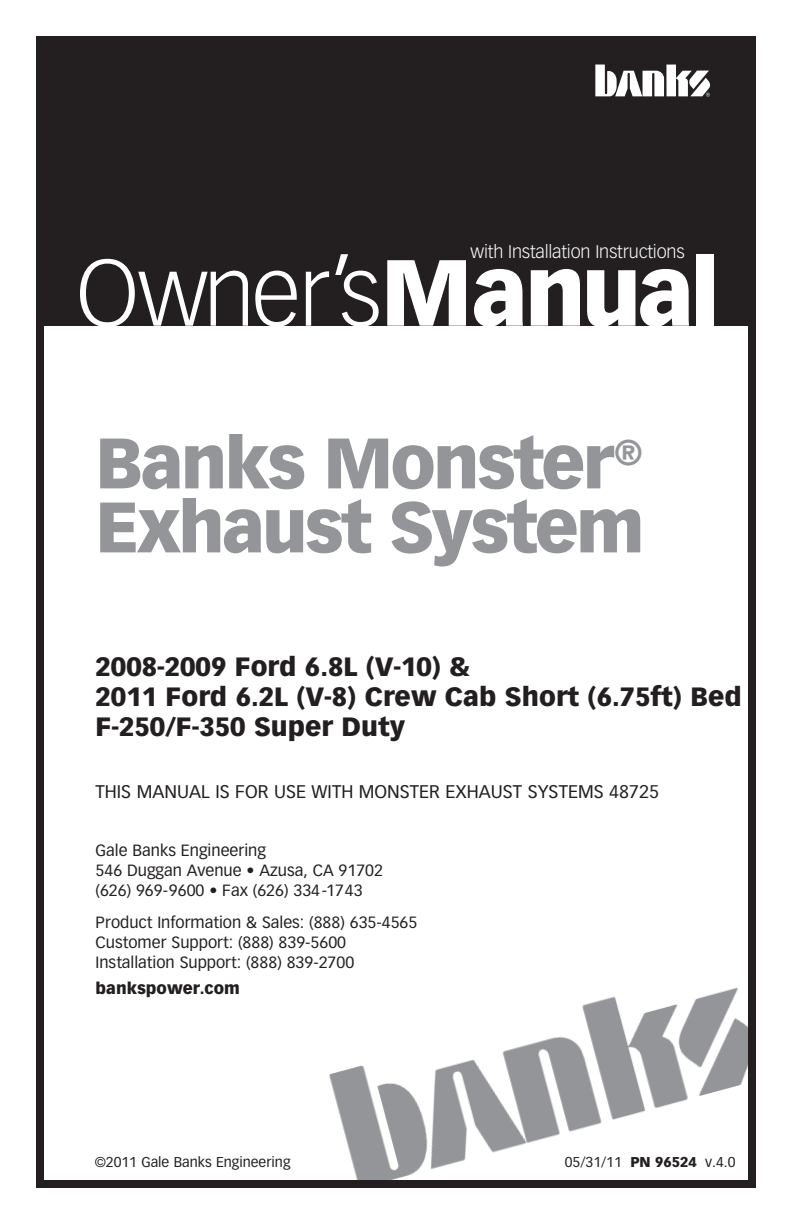
<style>
.page{position:relative;width:792px;height:1224px;background:#fff}
.page>*{position:absolute;margin:0;border:0;box-sizing:border-box;transform-origin:0 0}
.t1{font:300 92px "Vectora LT Std";letter-spacing:-.03em;color:#fff}
.t2{font:900 70px/64px "Vectora LT Std";letter-spacing:-.04em;color:#939598}
.t3{font:900 26px/30px "Vectora LT Std";color:#231f20}
.t4{font:18px "Vectora LT Std";color:#231f20}
.t5{font:300 18px "Vectora LT Std";letter-spacing:-.01em;color:#fff}
.t6{font:16px/20px "Vectora LT Std";color:#231f20}
.t7{font:900 16px "Vectora LT Std";color:#231f20}
.t8{font:14px "Vectora LT Std";color:#231f20}
.s1{font-weight:900}
</style>
<div class="page">
<img style="left:329px;top:987px;width:418px;height:192px">
<div style="left:36px;top:36px;width:720px;height:1152px;border:8px solid #231f20"></div>
<div style="left:36px;top:44px;width:715px;height:281px;background:#231f20"></div>
<svg style="left:595px;top:65px;width:115px;height:32px"></svg>
<p class="t5" style="left:471px;top:241px;width:216px">with Installation Instructions</p>
<h1 class="t1" style="left:76px;top:240px;width:645px">Owner’s<span class="s1">Manual</span></h1>
<h2 class="t2" style="left:96px;top:431px;width:551px">Banks Monster<sup>®<br></sup>Exhaust System</h2>
<h3 class="t3" style="left:96px;top:652px;width:648px">2008-2009 Ford 6.8L (V-10) &amp;<br>2011 Ford 6.2L (V-8) Crew Cab Short (6.75ft) Bed<br>F-250/F-350 Super Duty</h3>
<p class="t4" style="left:96px;top:781px;width:291px">THIS MANUAL IS FOR USE WITH Monster</p>
<p class="t4" style="left:445px;top:781px;width:34px">exhaust</p>
<p class="t4" style="left:528px;top:781px;width:133px">SYSTEMS 48725</p>
<p class="t6" style="left:96px;top:841px;width:289px">Gale Banks Engineering<br>546 Duggan Avenue • Azusa, ca 91702 (626) 969-9600 • Fax (626) 334-1743</p>
<p class="t6" style="left:96px;top:913px;width:323px">Product Information &amp; Sales: (888) 635-4565<br>Customer Support: (888) 839-5600<br>Installation Support: (888) 839-2700</p>
<p class="t7" style="left:96px;top:979px;width:146px">bankspower.com</p>
<p class="t8" style="left:95px;top:1153px;width:197px">©2011 Gale Banks Engineering</p>
<p class="t8" style="left:565px;top:1153px;width:172px">05/31/11 <span class="s1">PN 96524</span> v.4.0</p>
</div>
